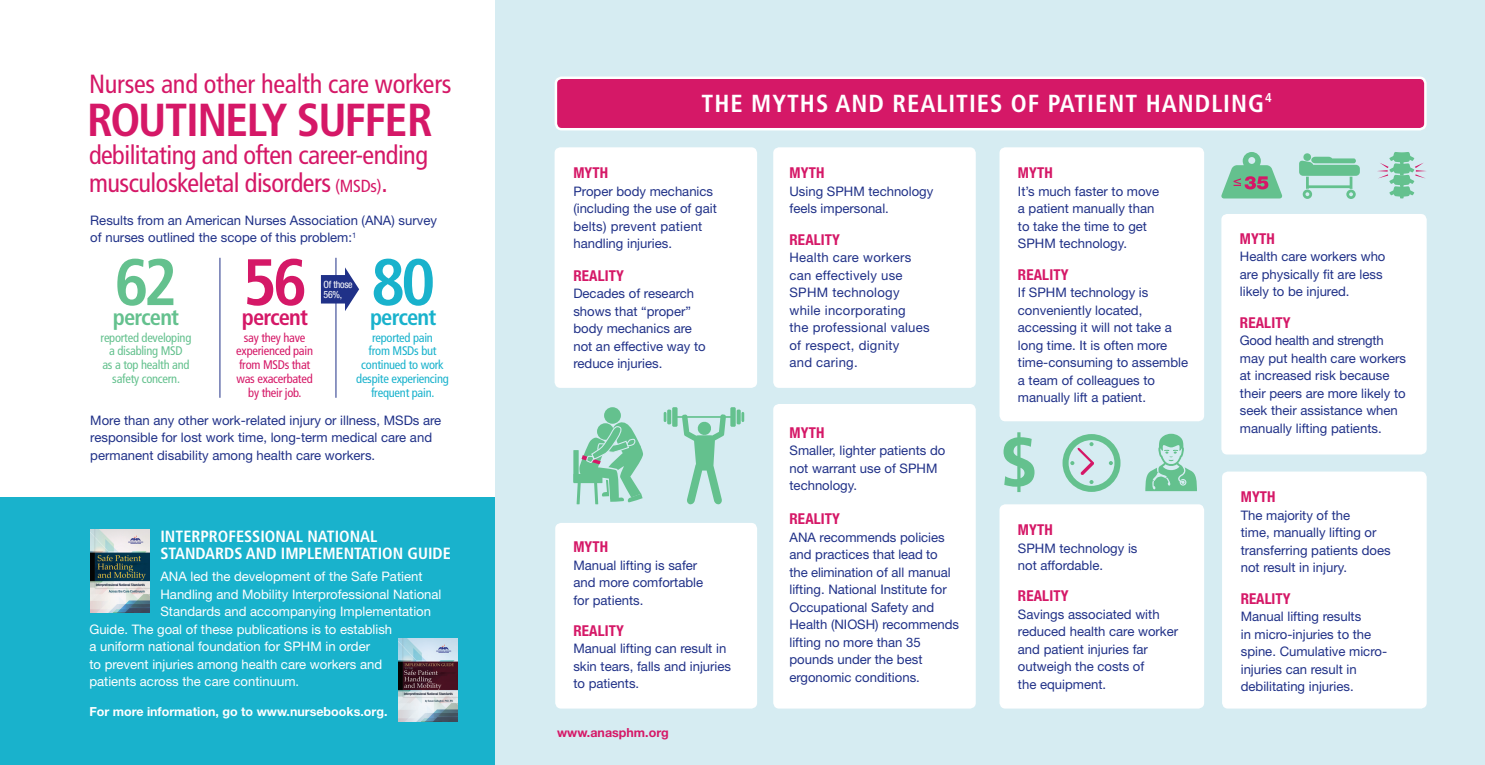
<style>
.page{position:relative;width:1485px;height:765px;background:#fff}
.page>*{position:absolute;margin:0;border:0;box-sizing:border-box;transform-origin:0 0}
.t1{font:700 68.5px "Frutiger";color:#64c18e}
.t2{font:700 condensed 65.62px "Frutiger";color:#64c18e}
.t3{font:700 condensed 65.62px "Frutiger";color:#d51867}
.t4{font:700 condensed 65.62px "Frutiger";color:#19b2cc}
.t5{font:700 condensed 46.25px "Frutiger";letter-spacing:-.03em;color:#d51867}
.t6{font:condensed 26.25px/28px "Frutiger";letter-spacing:-.02em;color:#d51867}
.t7{font:700 condensed 24.62px "Frutiger";letter-spacing:.04em;color:#fff}
.t8{font:700 condensed 22.5px "Frutiger";letter-spacing:-.04em;color:#64c18e}
.t9{font:700 condensed 22.5px "Frutiger";letter-spacing:-.04em;color:#d51867}
.t10{font:700 condensed 22.5px "Frutiger";letter-spacing:-.04em;color:#19b2cc}
.t11{font:700 condensed 16.25px/17px "Frutiger";color:#fff}
.t12{font:700 condensed 15px "Helvetica Neue";letter-spacing:.01em;color:#d51867}
.t13{font:13.12px/17.5px "Helvetica Neue";color:#203188}
.t14{font:13.12px "Helvetica Neue";color:#fff}
.t15{font:13.12px/17.5px "Helvetica Neue";letter-spacing:.02em;color:#203188}
.t16{font:condensed 12.5px/13.8px "Frutiger";letter-spacing:-.02em;color:#19b2cc;text-align:center}
.t17{font:condensed 12.5px/13.8px "Frutiger";letter-spacing:-.02em;color:#d51867;text-align:center}
.t18{font:condensed 12.5px/13.8px "Frutiger";letter-spacing:-.02em;color:#64c18e;text-align:center}
.t19{font:700 12.5px "Helvetica Neue";color:#fff}
.t20{font:700 12.5px "Helvetica Neue";color:#d51867}
.t21{font:condensed 10px/10px "Helvetica Neue";letter-spacing:-.02em;color:#fff}
.s1{font-size:17.5px}
</style>
<div class="page">
<div style="left:495px;top:0;width:990px;height:765px;background:#d6ecf2"></div>
<div style="left:556px;top:78px;width:869px;height:51px;background:#d51867;border-radius:6px"></div>
<div style="left:555px;top:77px;width:872px;height:53px;border:2px solid #fff;border-radius:6px"></div>
<div style="left:555px;top:147px;width:202px;height:241px;background:#fff;border-radius:6px"></div>
<div style="left:1000px;top:504px;width:204px;height:205px;background:#fff;border-radius:6px"></div>
<div style="left:773px;top:404px;width:203px;height:305px;background:#fff;border-radius:6px"></div>
<div style="left:1221px;top:214px;width:206px;height:241px;background:#fff;border-radius:6px"></div>
<div style="left:1000px;top:147px;width:204px;height:274px;background:#fff;border-radius:6px"></div>
<div style="left:555px;top:523px;width:202px;height:186px;background:#fff;border-radius:6px"></div>
<div style="left:1222px;top:472px;width:205px;height:237px;background:#fff;border-radius:6px"></div>
<div style="left:773px;top:147px;width:203px;height:241px;background:#fff;border-radius:6px"></div>
<svg style="left:667px;top:410px;width:4px;height:14px"></svg>
<svg style="left:664px;top:412px;width:2px;height:10px"></svg>
<svg style="left:672px;top:407px;width:72px;height:98px"></svg>
<div style="left:604px;top:407px;width:17px;height:17px;background:#64c18e;border-radius:50%"></div>
<div style="left:573px;top:450px;width:6px;height:32px;background:#64c18e"></div>
<div style="left:574px;top:474px;width:28px;height:9px;background:#64c18e"></div>
<svg style="left:577px;top:414px;width:66px;height:90px"></svg>
<svg style="left:1063px;top:434px;width:58px;height:58px"></svg>
<svg style="left:1221px;top:152px;width:61px;height:46px"></svg>
<svg style="left:1145px;top:434px;width:52px;height:57px"></svg>
<svg style="left:1377px;top:152px;width:49px;height:47px"></svg>
<svg style="left:1299px;top:153px;width:61px;height:46px"></svg>
<div style="left:0;top:498px;width:495px;height:267px;background:#19b2cc"></div>
<hr style="left:220px;top:258px;width:1px;height:140px;background:#203188">
<hr style="left:336px;top:258px;width:1px;height:140px;background:#203188">
<img style="left:90px;top:530px;width:59px;height:83px">
<img style="left:399px;top:638px;width:59px;height:83px">
<svg style="left:321px;top:267px;width:38px;height:44px"></svg>
<h3 class="t6" style="left:89px;top:70px;width:364px">Nurses and other health care workers</h3>
<h3 class="t5" style="left:87px;top:92px;width:347px">ROUTINELY SUFFER</h3>
<h3 class="t6" style="left:89px;top:141px;width:341px">debilitating and often career-ending musculoskeletal disorders <span class="s1">(MSDs)</span>.</h3>
<p class="t13" style="left:90px;top:211px;width:348px">Results from an American Nurses Association (ANA) survey of nurses outlined the scope of this problem:<sup>1</sup></p>
<h2 class="t2" style="left:114px;top:243px;width:65px">62</h2>
<h3 class="t8" style="left:113px;top:303px;width:68px">percent</h3>
<h2 class="t3" style="left:243px;top:243px;width:66px">56</h2>
<h3 class="t9" style="left:242px;top:303px;width:68px">percent</h3>
<p class="t21" style="left:323px;top:279px;width:31px">Of those<br>56%,</p>
<h2 class="t4" style="left:371px;top:243px;width:66px">80</h2>
<h3 class="t10" style="left:370px;top:303px;width:68px">percent</h3>
<p class="t18" style="left:101px;top:331px;width:92px">reported developing a disabling MSD<br>as a top health and safety concern.</p>
<p class="t17" style="left:236px;top:331px;width:78px">say they have experienced pain from MSDs that was exacerbated by their job.</p>
<p class="t16" style="left:356px;top:331px;width:94px">reported pain<br>from MSDs but continued to work despite experiencing frequent pain.</p>
<p class="t13" style="left:90px;top:411px;width:353px">More than any other work-related injury or illness, MSDs are responsible for lost work time, long-term medical care and permanent disability among health care workers.</p>
<p class="t11" style="left:160px;top:528px;width:292px">INTERPROFESSIONAL NATIONAL<br>STANDARDS AND IMPLEMENTATION GUIDE</p>
<p class="t14" style="left:160px;top:569px;width:264px">ANA led the development of the Safe Patient</p>
<p class="t14" style="left:160px;top:586px;width:283px">Handling and Mobility Interprofessional National</p>
<p class="t14" style="left:160px;top:604px;width:272px">Standards and accompanying Implementation</p>
<p class="t14" style="left:89px;top:621px;width:304px">Guide. The goal of these publications is to establish</p>
<p class="t14" style="left:89px;top:639px;width:282px">a uniform national foundation for SPHM in order</p>
<p class="t14" style="left:89px;top:656px;width:294px">to prevent injuries among health care workers and</p>
<p class="t14" style="left:89px;top:674px;width:211px">patients across the care continuum.</p>
<p class="t19" style="left:89px;top:704px;width:300px">For more information, go to www.nursebooks.org.</p>
<h3 class="t7" style="left:702px;top:89px;width:572px">THE MYTHS AND REALITIES OF PATIENT HANDLING<sup>4</sup></h3>
<p class="t12" style="left:573px;top:164px;width:36px">MYTH</p>
<p class="t13" style="left:573px;top:182px;width:145px">Proper body mechanics (including the use of gait belts) prevent patient handling injuries.</p>
<p class="t12" style="left:573px;top:267px;width:52px">REALITY</p>
<p class="t13" style="left:573px;top:285px;width:134px">Decades of research shows that “proper” body mechanics are not an effective way to reduce injuries.</p>
<p class="t12" style="left:573px;top:538px;width:36px">MYTH</p>
<p class="t13" style="left:573px;top:556px;width:131px">Manual lifting is safer and more comfortable for patients.</p>
<p class="t12" style="left:573px;top:622px;width:52px">REALITY</p>
<p class="t13" style="left:573px;top:640px;width:159px">Manual lifting can result in skin tears, falls and injuries to patients.</p>
<p class="t20" style="left:557px;top:725px;width:113px">www.anasphm.org</p>
<p class="t12" style="left:789px;top:164px;width:36px">MYTH</p>
<p class="t13" style="left:789px;top:182px;width:145px">Using SPHM technology feels impersonal.</p>
<p class="t12" style="left:789px;top:230px;width:52px">REALITY</p>
<p class="t15" style="left:789px;top:248px;width:142px">Health care workers can effectively use<br>SPHM technology while incorporating<br>the professional values of respect, dignity<br>and caring.</p>
<p class="t12" style="left:789px;top:423px;width:36px">MYTH</p>
<p class="t13" style="left:789px;top:442px;width:157px">Smaller, lighter patients do not warrant use of SPHM technology.</p>
<p class="t12" style="left:789px;top:510px;width:52px">REALITY</p>
<p class="t13" style="left:789px;top:528px;width:171px">ANA recommends policies and practices that lead to the elimination of all manual lifting. National Institute for<br>Occupational Safety and<br>Health (NIOSH) recommends lifting no more than 35 pounds under the best ergonomic conditions.</p>
<p class="t12" style="left:1018px;top:164px;width:36px">MYTH</p>
<p class="t13" style="left:1018px;top:182px;width:143px">It’s much faster to move a patient manually than to take the time to get<br>SPHM technology.</p>
<p class="t12" style="left:1018px;top:265px;width:52px">REALITY</p>
<p class="t13" style="left:1018px;top:283px;width:172px">If SPHM technology is conveniently located, accessing it will not take a long time. It is often more time-consuming to assemble a team of colleagues to manually lift a patient.</p>
<h1 class="t1" style="left:1000px;top:422px;width:40px">$</h1>
<p class="t12" style="left:1018px;top:521px;width:36px">MYTH</p>
<p class="t13" style="left:1018px;top:539px;width:121px">SPHM technology is not affordable.</p>
<p class="t12" style="left:1018px;top:587px;width:52px">REALITY</p>
<p class="t13" style="left:1018px;top:605px;width:162px">Savings associated with reduced health care worker and patient injuries far outweigh the costs of<br>the equipment.</p>
<p class="t12" style="left:1240px;top:230px;width:36px">MYTH</p>
<p class="t13" style="left:1240px;top:248px;width:147px">Health care workers who are physically fit are less likely to be injured.</p>
<p class="t12" style="left:1240px;top:313px;width:52px">REALITY</p>
<p class="t13" style="left:1240px;top:332px;width:168px">Good health and strength may put health care workers at increased risk because their peers are more likely to seek their assistance when manually lifting patients.</p>
<p class="t12" style="left:1241px;top:488px;width:36px">MYTH</p>
<p class="t13" style="left:1241px;top:506px;width:151px">The majority of the<br>time, manually lifting or transferring patients does not result in injury.</p>
<p class="t12" style="left:1241px;top:589px;width:51px">REALITY</p>
<p class="t13" style="left:1241px;top:608px;width:148px">Manual lifting results<br>in micro-injuries to the spine. Cumulative micro&shy;injuries can result in debilitating injuries.</p>
</div>
